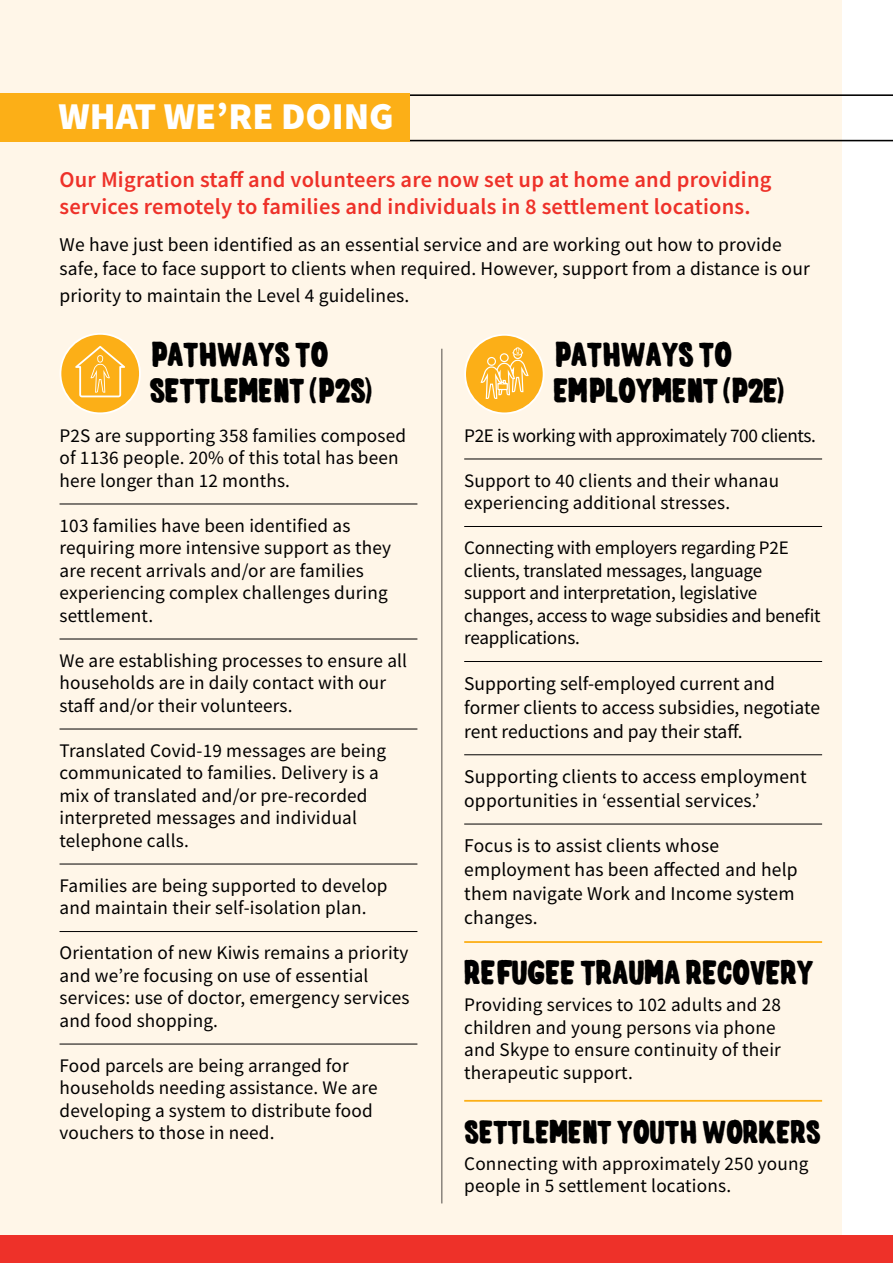
<style>
.page{position:relative;width:893px;height:1263px;background:#fff}
.page>*{position:absolute;margin:0;border:0;box-sizing:border-box;transform-origin:0 0}
.t1{font:900 37.95px "Source Sans Pro";color:#fff}
.t2{font:31.5px/36px "elph chubba";letter-spacing:.01em;color:#000}
.t3{font:30px "elph chubba";letter-spacing:.01em;color:#000}
.t4{font:600 22.5px/27px "Source Sans Pro";letter-spacing:.01em;color:#ee3129}
.t5{font:19.5px/24px "Source Sans Pro";letter-spacing:.01em;color:#000}
.t6{font:19.2px/22.5px "Source Sans Pro";letter-spacing:.01em;color:#000}
.t7{font:19.2px "Source Sans Pro";letter-spacing:-.02em;color:#000}
.t8{font:19.05px/22.5px "Source Sans Pro";letter-spacing:-.01em;color:#000}
.t9{font:19.05px/22.5px "Source Sans Pro";letter-spacing:.01em;color:#000}
.s1{font-family:"Sunrise International"}
</style>
<div class="page">
<div style="left:0;top:0;width:842px;height:1244px;background:#fff6e8"></div>
<hr style="left:190px;top:140px;width:703px;height:1px;background:#000">
<hr style="left:190px;top:94px;width:703px;height:2px;background:#000">
<div style="left:0;top:1235px;width:893px;height:28px;background:#ee3129"></div>
<div style="left:0;top:94px;width:410px;height:48px;background:#fcaf17"></div>
<hr style="left:60px;top:504px;width:357px;height:1px;background:#000">
<hr style="left:60px;top:639px;width:357px;height:1px;background:#000">
<hr style="left:60px;top:729px;width:357px;height:1px;background:#000">
<hr style="left:60px;top:864px;width:357px;height:1px;background:#000">
<hr style="left:60px;top:931px;width:357px;height:1px;background:#000">
<hr style="left:60px;top:1044px;width:357px;height:1px;background:#000">
<svg style="left:60px;top:333px;width:81px;height:81px"></svg>
<div style="left:61px;top:335px;width:78px;height:77px;background:#fcaf17;border-radius:50%"></div>
<svg style="left:75px;top:346px;width:50px;height:51px"></svg>
<hr style="left:464px;top:459px;width:358px;height:1px;background:#000">
<hr style="left:464px;top:526px;width:358px;height:1px;background:#000">
<hr style="left:464px;top:661px;width:358px;height:1px;background:#000">
<hr style="left:464px;top:754px;width:358px;height:1px;background:#000">
<hr style="left:464px;top:824px;width:358px;height:1px;background:#000">
<hr style="left:464px;top:941px;width:358px;height:2px;background:#fcaf17">
<hr style="left:464px;top:1100px;width:358px;height:2px;background:#fcaf17">
<svg style="left:464px;top:334px;width:81px;height:80px"></svg>
<div style="left:466px;top:336px;width:77px;height:76px;background:#fcaf17;border-radius:50%"></div>
<hr style="left:442px;top:349px;width:1px;height:854px;background:#000">
<svg style="left:480px;top:347px;width:49px;height:52px"></svg>
<h1 class="t1" style="left:58px;top:90px;width:337px">WHAT WE’RE DOING</h1>
<p class="t4" style="left:60px;top:166px;width:713px">Our Migration staff and volunteers are now set up at home and providing services remotely to families and individuals in 8 settlement locations.</p>
<p class="t5" style="left:60px;top:232px;width:752px">We have just been identified as an essential service and are working out how to provide safe, face to face support to clients when required. However, support from a distance is our</p>
<p class="t5" style="left:60px;top:283px;width:351px">priority to maintain the Level 4 guidelines.</p>
<h2 class="t2" style="left:149px;top:338px;width:224px">PATHWAYS TO<br>SETTLEMENT <span class="s1">(</span>P2S<span class="s1">)</span></h2>
<p class="t6" style="left:60px;top:424px;width:348px">P2S are supporting 358 families composed of 1136 people. 20% of this total has been here longer than 12 months.</p>
<p class="t6" style="left:60px;top:514px;width:333px">103 families have been identified as requiring more intensive support as they are recent arrivals and/or are families experiencing complex challenges during settlement.</p>
<p class="t6" style="left:60px;top:649px;width:349px">We are establishing processes to ensure all households are in daily contact with our staff and/or their volunteers.</p>
<p class="t6" style="left:60px;top:739px;width:328px">Translated Covid-19 messages are being communicated to families. Delivery is a mix of translated and/or pre-recorded interpreted messages and individual telephone calls.</p>
<p class="t6" style="left:60px;top:874px;width:330px">Families are being supported to develop and maintain their self-isolation plan.</p>
<p class="t6" style="left:60px;top:942px;width:352px">Orientation of new Kiwis remains a priority and we’re focusing on use of essential services: use of doctor, emergency services and food shopping.</p>
<p class="t6" style="left:60px;top:1054px;width:320px">Food parcels are being arranged for households needing assistance. We are developing a system to distribute food vouchers to those in need.</p>
<h2 class="t2" style="left:553px;top:338px;width:233px">PATHWAYS TO<br>EMPLOYMENT <span class="s1">(</span>P2E<span class="s1">)</span></h2>
<p class="t7" style="left:464px;top:423px;width:353px">P2E is working with approximately 700 clients.</p>
<p class="t9" style="left:464px;top:469px;width:316px">Support to 40 clients and their whanau experiencing additional stresses.</p>
<p class="t8" style="left:464px;top:537px;width:358px">Connecting with employers regarding P2E clients, translated messages, language support and interpretation, legislative changes, access to wage subsidies and benefit reapplications.</p>
<p class="t5" style="left:464px;top:671px;width:357px">Supporting self-employed current and former clients to access subsidies, negotiate rent reductions and pay their staff.</p>
<p class="t5" style="left:464px;top:764px;width:344px">Supporting clients to access employment opportunities in ‘essential services.’</p>
<p class="t5" style="left:464px;top:833px;width:335px">Focus is to assist clients whose employment has been affected and help them navigate Work and Income system changes.</p>
<h2 class="t2" style="left:464px;top:956px;width:350px">REFUGEE TRAUMA RECOVERY</h2>
<p class="t6" style="left:464px;top:993px;width:318px">Providing services to 102 adults and 28 children and young persons via phone and Skype to ensure continuity of their therapeutic support.</p>
<h3 class="t3" style="left:464px;top:1119px;width:357px">SETTLEMENT YOUTH WORKERS</h3>
<p class="t6" style="left:464px;top:1152px;width:346px">Connecting with approximately 250 young people in 5 settlement locations.</p>
</div>
